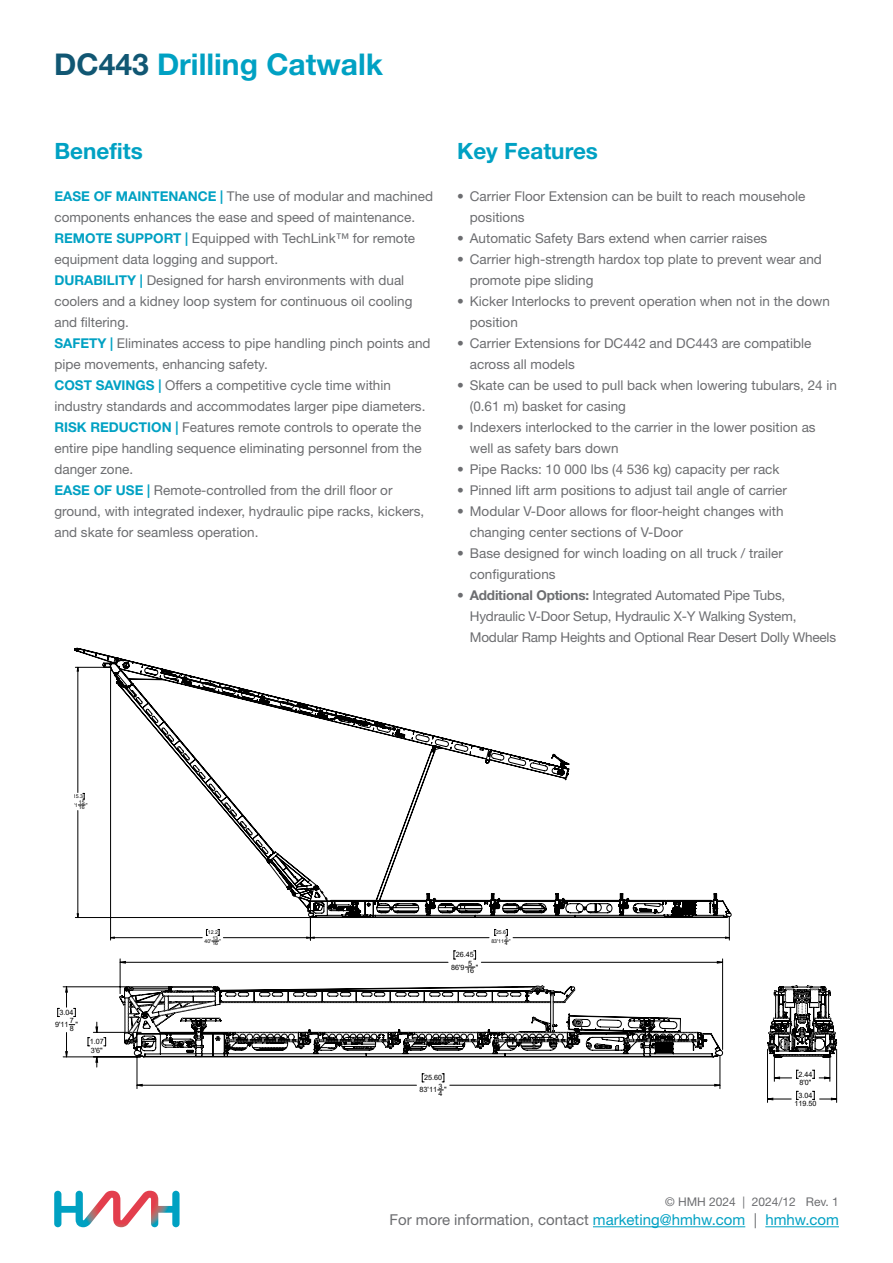
<style>
.page{position:relative;width:893px;height:1263px;background:#fff}
.page>*{position:absolute;margin:0;border:0;box-sizing:border-box;transform-origin:0 0}
.Title_02_Left{font:700 30px "Helvetica Neue LT Pro";color:#00a1c3}
.t1{font:700 22.5px "Helvetica Neue LT Pro";color:#00a1c3}
.t2{font:15px "Helvetica Neue LT Pro";color:#6c6d70}
.t3{font:13.5px/21px "Helvetica Neue LT Pro";color:#6c6d70}
.t4{font:12px "Helvetica Neue LT Pro";color:#6c6d70}
.t5{font:7.35px/12.3px "Arial";color:#000}
.t6{font:5.25px/8.7px "Arial";color:#000}
.s1{color:#115773}
.s2{font-weight:700;color:#00a1c3}
.s3{font-weight:700}
.s4{color:#00a1c3}
</style>
<div class="page">
<hr style="left:593px;top:1226px;width:152px;height:1px;background:#00a1c3">
<hr style="left:765px;top:1226px;width:74px;height:1px;background:#00a1c3">
<svg style="left:54px;top:1191px;width:126px;height:36px"></svg>
<svg style="left:729px;top:918px;width:1px;height:22px"></svg>
<svg style="left:211px;top:940px;width:8px;height:2px"></svg>
<hr style="left:110px;top:669px;width:1px;height:271px;background:#000">
<svg style="left:110px;top:918px;width:619px;height:20px"></svg>
<svg style="left:74px;top:648px;width:657px;height:270px"></svg>
<svg style="left:57px;top:1008px;width:3px;height:9px"></svg>
<hr style="left:63px;top:1056px;width:77px;height:1px;background:#000">
<hr style="left:63px;top:986px;width:149px;height:1px;background:#000">
<svg style="left:454px;top:950px;width:2px;height:10px"></svg>
<svg style="left:474px;top:950px;width:2px;height:10px"></svg>
<hr style="left:120px;top:959px;width:1px;height:35px;background:#000">
<hr style="left:722px;top:959px;width:1px;height:90px;background:#000">
<hr style="left:836px;top:1049px;width:1px;height:53px;background:#000">
<hr style="left:767px;top:1049px;width:1px;height:53px;background:#000">
<svg style="left:66px;top:961px;width:771px;height:139px"></svg>
<svg style="left:120px;top:985px;width:603px;height:72px"></svg>
<svg style="left:767px;top:985px;width:70px;height:96px"></svg>
<p class="Title_02_Left" style="left:54px;top:46px;width:330px"><span class="s1">DC443</span> Drilling Catwalk</p>
<p class="t1" style="left:54px;top:137px;width:90px">Benefits</p>
<p class="t3" style="left:54px;top:185px;width:380px"><span class="s2">EASE OF MAINTENANCE |</span> The use of modular and machined components enhances the ease and speed of maintenance.</p>
<p class="t3" style="left:54px;top:227px;width:362px"><span class="s2">REMOTE SUPPORT |</span> Equipped with TechLink™ for remote equipment data logging and support.</p>
<p class="t3" style="left:54px;top:269px;width:360px"><span class="s2">DURABILITY |</span> Designed for harsh environments with dual coolers and a kidney loop system for continuous oil cooling and filtering.</p>
<p class="t3" style="left:54px;top:332px;width:378px"><span class="s2">SAFETY |</span> Eliminates access to pipe handling pinch points and pipe movements, enhancing safety.</p>
<p class="t3" style="left:54px;top:374px;width:372px"><span class="s2">COST SAVINGS |</span> Offers a competitive cycle time within industry standards and accommodates larger pipe diameters.</p>
<p class="t3" style="left:54px;top:416px;width:369px;text-align:justify"><span class="s2">RISK REDUCTION |</span> Features remote controls to operate the entire pipe handling sequence eliminating personnel from the danger zone.</p>
<p class="t3" style="left:54px;top:479px;width:371px"><span class="s2">EASE OF USE |</span> Remote-controlled from the drill floor or ground, with integrated indexer, hydraulic pipe racks, kickers, and skate for seamless operation.</p>
<p class="t1" style="left:457px;top:137px;width:142px">Key Features</p>
<p class="t3" style="left:470px;top:185px;width:337px;text-indent:-13px">• Carrier Floor Extension can be built to reach mousehole positions</p>
<p class="t3" style="left:457px;top:227px;width:312px">• Automatic Safety Bars extend when carrier raises</p>
<p class="t3" style="left:470px;top:248px;width:354px;text-indent:-13px">• Carrier high-strength hardox top plate to prevent wear and promote pipe sliding</p>
<p class="t3" style="left:470px;top:290px;width:362px;text-indent:-13px">• Kicker Interlocks to prevent operation when not in the down position</p>
<p class="t3" style="left:470px;top:332px;width:343px;text-indent:-13px">• Carrier Extensions for DC442 and DC443 are compatible across all models</p>
<p class="t3" style="left:470px;top:374px;width:369px;text-indent:-13px">• Skate can be used to pull back when lowering tubulars, 24 in (0.61 m) basket for casing</p>
<p class="t3" style="left:470px;top:416px;width:347px;text-indent:-13px">• Indexers interlocked to the carrier in the lower position as well as safety bars down</p>
<p class="t3" style="left:457px;top:458px;width:324px">• Pipe Racks: 10 000 lbs (4 536 kg) capacity per rack</p>
<p class="t3" style="left:457px;top:479px;width:331px">• Pinned lift arm positions to adjust tail angle of carrier</p>
<p class="t3" style="left:470px;top:500px;width:315px;text-indent:-13px">• Modular V-Door allows for floor-height changes with changing center sections of V-Door</p>
<p class="t3" style="left:470px;top:542px;width:315px;text-indent:-13px">• Base designed for winch loading on all truck / trailer configurations</p>
<p class="t3" style="left:470px;top:584px;width:368px;text-indent:-13px"><span class="s3">• Additional Options:</span> Integrated Automated Pipe Tubs,<br>Hydraulic V-Door Setup, Hydraulic X-Y Walking System,<br>Modular Ramp Heights and Optional Rear Desert Dolly Wheels</p>
<p class="t6" style="left:68px;top:792px;width:16px;text-indent:5px">15.3<br>50'1</p>
<p class="t6" style="left:79px;top:799px;width:7px;line-height:5.2px">15<br>16</p>
<p class="t6" style="left:86px;top:800px;width:3px">"</p>
<p class="t5" style="left:55px;top:1006px;width:20px;text-indent:5px">3.04<br>9'11</p>
<p class="t5" style="left:70px;top:1017px;width:6px;line-height:7.5px">7<br>8</p>
<p class="t5" style="left:76px;top:1018px;width:4px">"</p>
<p class="t5" style="left:90px;top:1037px;width:16px;line-height:8.6px">1.07<br>3'6"</p>
<p class="t6" style="left:205px;top:928px;width:15px;text-indent:3px">12.2<br>40'</p>
<p class="t6" style="left:212px;top:936px;width:7px;line-height:5.2px">13<br>16</p>
<p class="t6" style="left:219px;top:936px;width:3px">"</p>
<p class="t5" style="left:451px;top:948px;width:24px;text-indent:5px">26.45<br>86'9</p>
<p class="t5" style="left:466px;top:959px;width:10px;line-height:7.5px">5<br>16</p>
<p class="t5" style="left:476px;top:961px;width:4px">"</p>
<p class="t6" style="left:491px;top:928px;width:16px;text-indent:5px">25.6<br>83'11</p>
<p class="t6" style="left:505px;top:936px;width:4px;line-height:5.2px">3<br>4</p>
<p class="t6" style="left:509px;top:936px;width:3px">"</p>
<p class="t5" style="left:420px;top:1071px;width:24px;text-indent:5px">25.60<br>83'11</p>
<p class="t5" style="left:439px;top:1082px;width:6px;line-height:7.5px">3<br>4</p>
<p class="t5" style="left:444px;top:1084px;width:4px">"</p>
<p class="t5" style="left:798px;top:1070px;width:16px;line-height:8.6px">2.44<br>8'0"</p>
<p class="t5" style="left:794px;top:1091px;width:24px;line-height:8.6px;text-align:center">3.04<br>119.50</p>
<p class="t4" style="left:665px;top:1194px;width:175px">© HMH 2024 | 2024/12 Rev. 1</p>
<p class="t2" style="left:390px;top:1211px;width:451px">For more information, contact <span class="s4">marketing@hmhw.com</span> | <span class="s4">hmhw.com</span></p>
</div>
